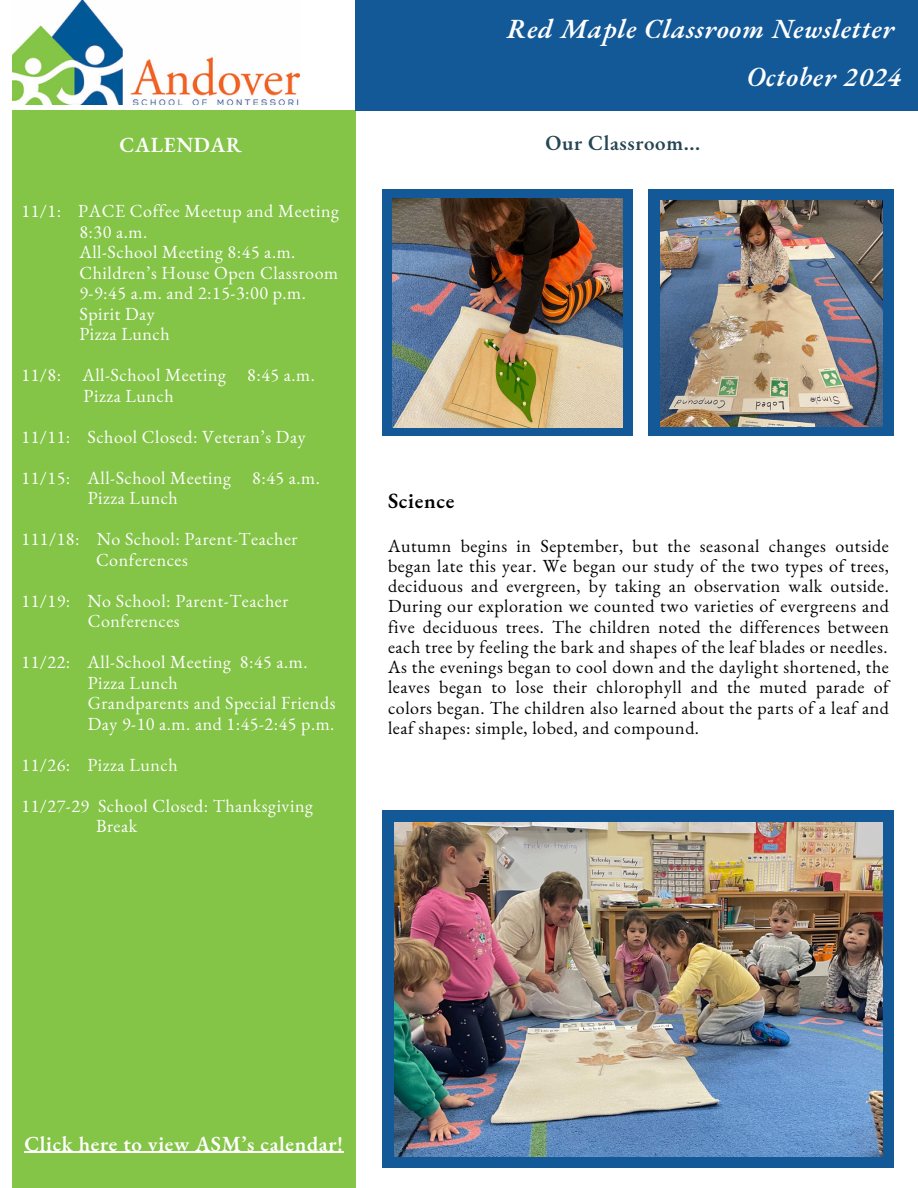
<style>
.page{position:relative;width:918px;height:1188px;background:#fff}
.page>*{position:absolute;margin:0;border:0;box-sizing:border-box;transform-origin:0 0}
.t1{font:italic 600 27px/48.3px "EB Garamond";letter-spacing:.03em;color:#fff;text-align:right}
.t2{font:600 21.15px "EB Garamond";letter-spacing:.03em;color:#000}
.t3{font:600 21px "EB Garamond";letter-spacing:.03em;color:#fff}
.t4{font:600 21px "EB Garamond";letter-spacing:.03em;color:#264653}
.t5{font:18px/20.2px "EB Garamond";letter-spacing:.03em;color:#000;text-align:justify}
.t6{font:18px "EB Garamond";letter-spacing:.03em;color:#fff}
</style>
<div class="page">
<div style="left:12px;top:111px;width:343px;height:1077px;background:#84c447"></div>
<img style="left:12px;top:0;width:288px;height:105px">
<div style="left:355px;top:0;width:563px;height:111px;background:#135998"></div>
<div style="left:649px;top:189px;width:245px;height:247px;background:#135998"></div>
<img style="left:660px;top:201px;width:223px;height:226px">
<div style="left:383px;top:189px;width:250px;height:247px;background:#135998"></div>
<img style="left:393px;top:199px;width:229px;height:228px">
<hr style="left:24px;top:1152px;width:320px;height:1px;background:#fff">
<div style="left:383px;top:811px;width:511px;height:357px;background:#135998"></div>
<img style="left:395px;top:823px;width:488px;height:334px">
<p class="t1" style="left:507px;top:4px;width:396px">Red Maple Classroom Newsletter<br>October 2024</p>
<h1 class="t3" style="left:120px;top:131px;width:124px">CALENDAR</h1>
<h2 class="t4" style="left:545px;top:129px;width:156px">Our Classroom...</h2>
<p class="t6" style="left:22px;top:199px;width:319px">11/1: PACE Coffee Meetup and Meeting</p>
<p class="t6" style="left:79px;top:220px;width:69px">8:30 a.m.</p>
<p class="t6" style="left:79px;top:240px;width:217px">All-School Meeting 8:45 a.m.</p>
<p class="t6" style="left:79px;top:261px;width:260px">Children’s House Open Classroom</p>
<p class="t6" style="left:79px;top:281px;width:228px">9-9:45 a.m. and 2:15-3:00 p.m.</p>
<p class="t6" style="left:79px;top:302px;width:77px">Spirit Day</p>
<p class="t6" style="left:79px;top:322px;width:92px">Pizza Lunch</p>
<p class="t6" style="left:22px;top:363px;width:295px">11/8: All-School Meeting 8:45 a.m.</p>
<p class="t6" style="left:84px;top:384px;width:92px">Pizza Lunch</p>
<p class="t6" style="left:22px;top:425px;width:286px">11/11: School Closed: Veteran’s Day</p>
<p class="t6" style="left:22px;top:466px;width:300px">11/15: All-School Meeting 8:45 a.m.</p>
<p class="t6" style="left:88px;top:486px;width:92px">Pizza Lunch</p>
<p class="t6" style="left:22px;top:527px;width:278px">111/18: No School: Parent-Teacher</p>
<p class="t6" style="left:96px;top:548px;width:93px">Conferences</p>
<p class="t6" style="left:22px;top:589px;width:268px">11/19: No School: Parent-Teacher</p>
<p class="t6" style="left:88px;top:609px;width:93px">Conferences</p>
<p class="t6" style="left:22px;top:650px;width:288px">11/22: All-School Meeting 8:45 a.m.</p>
<p class="t6" style="left:88px;top:671px;width:92px">Pizza Lunch</p>
<h3 class="t6" style="left:88px;top:691px;width:249px">Grandparents and Special Friends</h3>
<h3 class="t6" style="left:88px;top:712px;width:248px">Day 9-10 a.m. and 1:45-2:45 p.m.</h3>
<h3 class="t6" style="left:22px;top:753px;width:158px">11/26: Pizza Lunch</h3>
<p class="t6" style="left:22px;top:794px;width:293px">11/27-29 School Closed: Thanksgiving</p>
<p class="t6" style="left:96px;top:814px;width:43px">Break</p>
<p class="t2" style="left:388px;top:486px;width:68px">Science</p>
<p class="t5" style="left:388px;top:535px;width:502px">Autumn begins in September, but the seasonal changes outside began late this year. We began our study of the two types of trees, deciduous and evergreen, by taking an observation walk outside.<br>During our exploration we counted two varieties of evergreens and five deciduous trees. The children noted the differences between each tree by feeling the bark and shapes of the leaf blades or needles.</p>
<p class="t5" style="left:388px;top:657px;width:502px">As the evenings began to cool down and the daylight shortened, the leaves began to lose their chlorophyll and the muted parade of colors began. The children also learned about the parts of a leaf and leaf shapes: simple, lobed, and compound.</p>
<p class="t3" style="left:24px;top:1130px;width:320px">Click here to view ASM’s calendar!</p>
</div>
